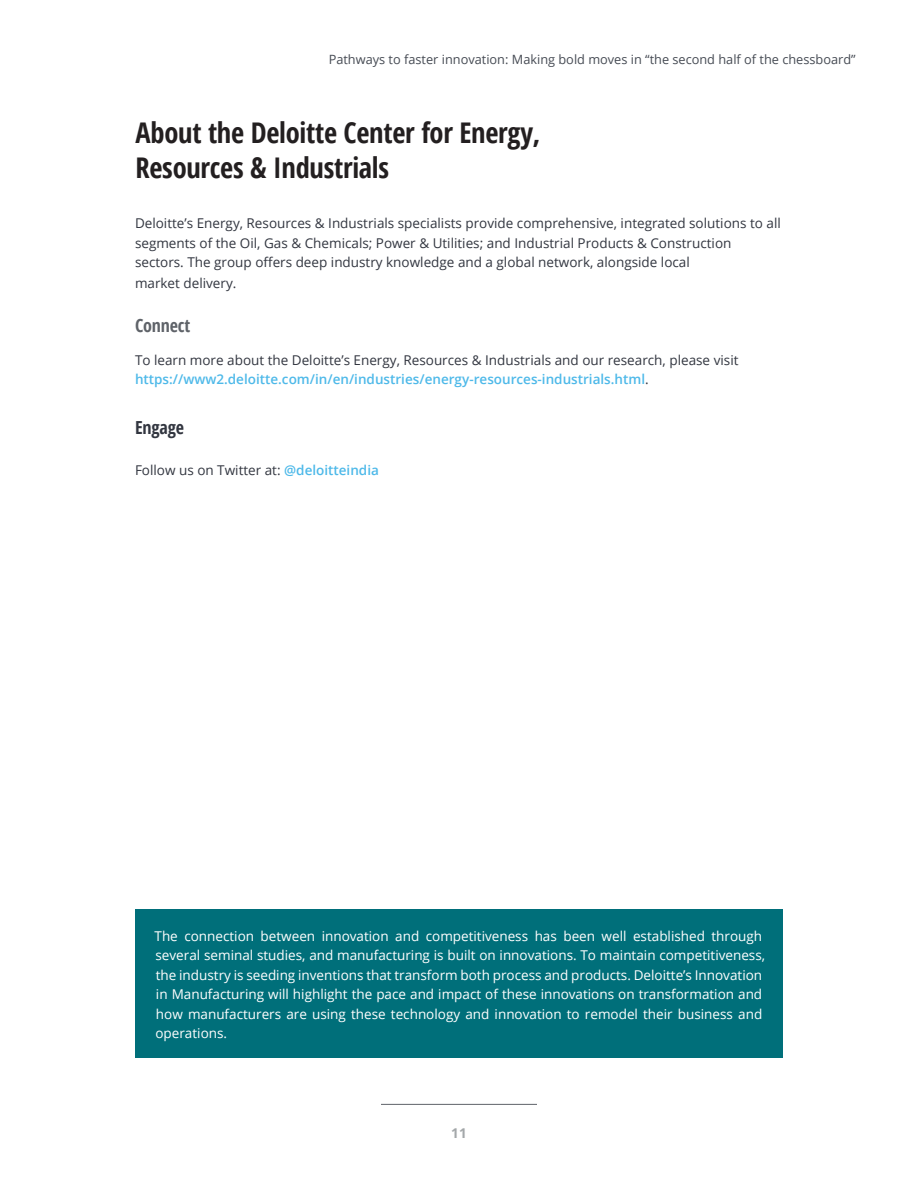
<style>
.page{position:relative;width:918px;height:1188px;background:#fff}
.page>*{position:absolute;margin:0;border:0;box-sizing:border-box;transform-origin:0 0}
.Heading_1{font:700 condensed 28.5px/34.2px "Open Sans";letter-spacing:-.01em;color:#231f20}
.Heading2{font:700 condensed 18px "Open Sans";letter-spacing:-.01em;color:#5f6369}
.Heading2-2{font:700 condensed 18px "Open Sans";letter-spacing:-.01em;color:#323640}
.Heading2-3{font:13.5px/19.5px "Open Sans";color:#323640}
.body-auxiliary{font:13.5px/19.5px "Open Sans";color:#fff}
.t1{font:700 13.5px "Open Sans";color:#a3a7a9}
.t2{font:12.75px "Open Sans";color:#464b54}
.s1{font-weight:600;color:#4eb9e9}
</style>
<div class="page">
<hr style="left:381px;top:1104px;width:156px;height:1px;background:#5f6369">
<div style="left:135px;top:910px;width:648px;height:148px;background:#006f7a"></div>
<p class="t2" style="left:329px;top:50px;width:528px">Pathways to faster innovation: Making bold moves in “the second half of the chessboard”</p>
<p class="Heading_1" style="left:136px;top:115px;width:406px">About the Deloitte Center for Energy,<br>Resources &amp; Industrials</p>
<p class="Heading2-3" style="left:135px;top:213px;width:647px">Deloitte’s Energy, Resources &amp; Industrials specialists provide comprehensive, integrated solutions to all segments of the Oil, Gas &amp; Chemicals; Power &amp; Utilities; and Industrial Products &amp; Construction sectors. The group offers deep industry knowledge and a global network, alongside local</p>
<p class="Heading2-3" style="left:135px;top:273px;width:103px">market delivery.</p>
<p class="Heading2" style="left:135px;top:312px;width:57px">Connect</p>
<p class="Heading2-3" style="left:135px;top:350px;width:605px">To learn more about the Deloitte’s Energy, Resources &amp; Industrials and our research, please visit <span class="s1">https://www2.deloitte.com/in/en/industries/energy-resources-industrials.html</span>.</p>
<p class="Heading2-2" style="left:135px;top:415px;width:51px">Engage</p>
<p class="Heading2-3" style="left:135px;top:460px;width:245px">Follow us on Twitter at: <span class="s1">@deloitteindia</span></p>
<p class="body-auxiliary" style="left:155px;top:926px;width:612px">The connection between innovation and competitiveness has been well established through several seminal studies, and manufacturing is built on innovations. To maintain competitiveness, the industry is seeding inventions that transform both process and products. Deloitte’s Innovation in Manufacturing will highlight the pace and impact of these innovations on transformation and how manufacturers are using these technology and innovation to remodel their business and operations.</p>
<p class="t1" style="left:451px;top:1123px;width:17px">11</p>
</div>
